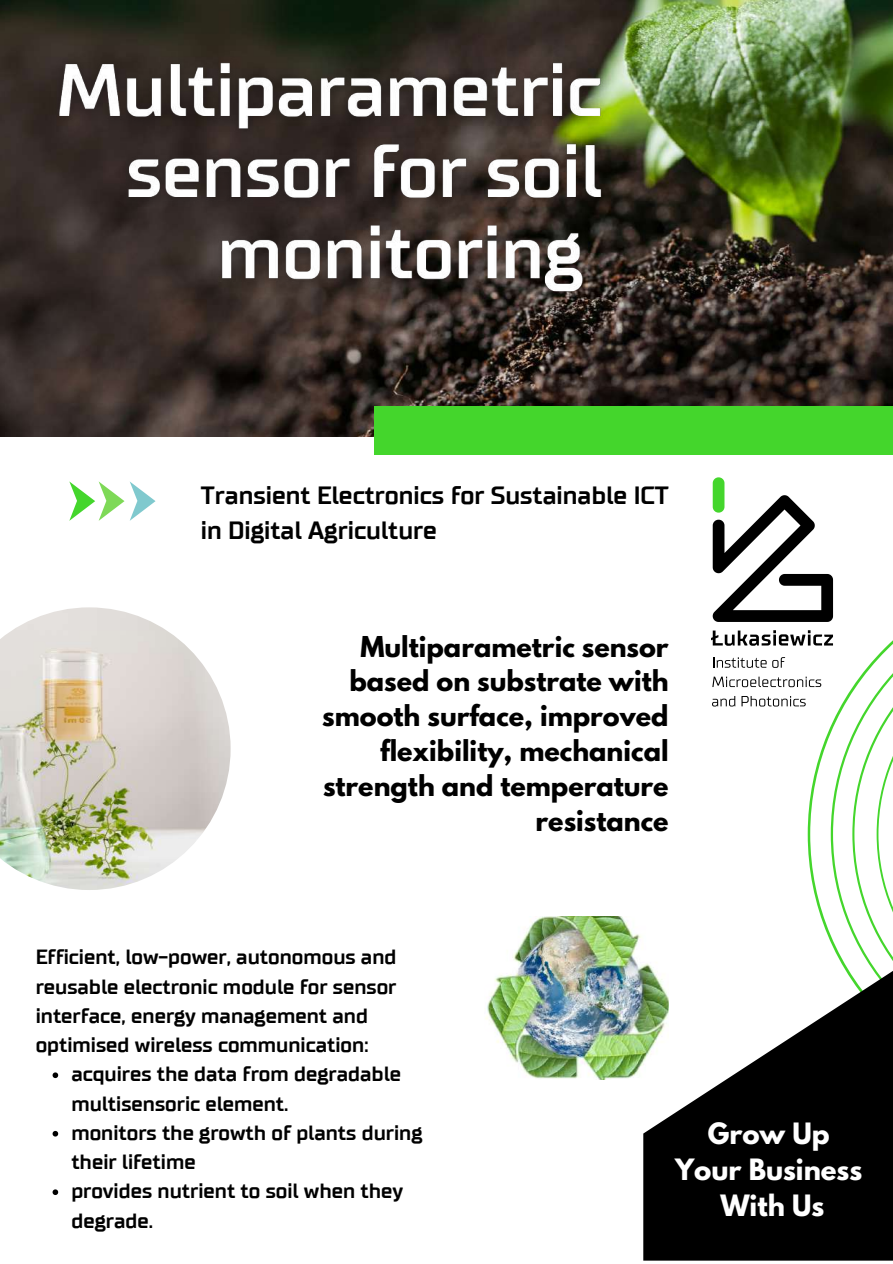
<style>
.page{position:relative;width:893px;height:1264px;background:#fff}
.page>*{position:absolute;margin:0;border:0;box-sizing:border-box;transform-origin:0 0}
.t1{font:700 26.1px/36.2px "League Spartan";color:#fff;text-align:center}
.t2{font:700 25.5px/34.8px "League Spartan";color:#000;text-align:right}
.t3{font:700 25.5px/34.8px "TT Supermolot";color:#000}
.t4{font:700 21px/29.2px "TT Supermolot";color:#000}
</style>
<div class="page">
<img style="left:0;top:0;width:892px;height:436px">
<div style="left:374px;top:406px;width:518px;height:49px;background:#44d62c"></div>
<svg style="left:643px;top:997px;width:249px;height:263px;background:#202020"></svg>
<svg style="left:69px;top:481px;width:55px;height:40px"></svg>
<svg style="left:130px;top:482px;width:25px;height:39px"></svg>
<svg style="left:711px;top:477px;width:181px;height:620px"></svg>
<img style="left:0;top:607px;width:230px;height:283px">
<img style="left:485px;top:916px;width:183px;height:163px">
<img style="left:38px;top:41px;width:582px;height:273px">
<svg style="left:53px;top:1072px;width:5px;height:6px"></svg>
<svg style="left:53px;top:1130px;width:5px;height:6px"></svg>
<svg style="left:53px;top:1189px;width:5px;height:5px"></svg>
<p class="t3" style="left:201px;top:478px;width:469px">Transient Electronics for Sustainable ICT in Digital Agriculture</p>
<p class="t2" style="left:322px;top:632px;width:348px">Multiparametric sensor based on substrate with smooth surface, improved flexibility, mechanical strength and temperature resistance</p>
<p class="t4" style="left:36px;top:943px;width:362px">Efficient, low-power, autonomous and reusable electronic module for sensor interface, energy management and optimised wireless communication:</p>
<p class="t4" style="left:71px;top:1060px;width:352px">acquires the data from degradable multisensoric element.<br>monitors the growth of plants during their lifetime<br>provides nutrient to soil when they degrade.</p>
<p class="t1" style="left:675px;top:1118px;width:189px">Grow Up<br>Your Business<br>With Us</p>
</div>
